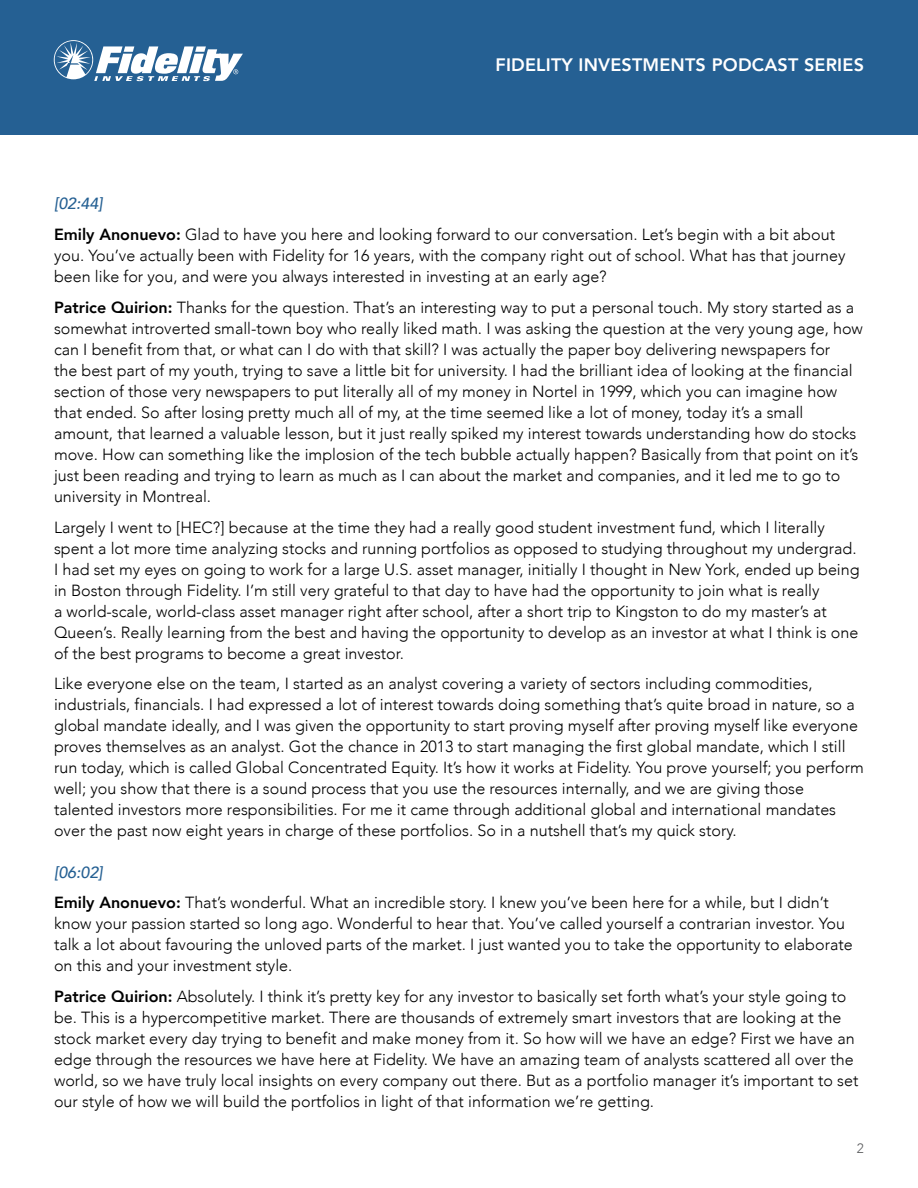
<style>
.page{position:relative;width:918px;height:1188px;background:#fff}
.page>*{position:absolute;margin:0;border:0;box-sizing:border-box;transform-origin:0 0}
.t1{font:800 18px "Avenir";letter-spacing:.01em;color:#fff}
.t2{font:300 16.2px/21px "Avenir";color:#000}
.t3{font:300 13.5px "Avenir";color:#58595b}
.s1{font-weight:500;font-style:italic;color:#256093}
.s2{font-weight:800}
</style>
<div class="page">
<div style="left:0;top:0;width:918px;height:135px;background:#256093"></div>
<svg style="left:54px;top:40px;width:189px;height:41px"></svg>
<p class="t1" style="left:496px;top:50px;width:370px">FIDELITY INVESTMENTS PODCAST SERIES</p>
<p class="t2" style="left:54px;top:189px;width:783px;line-height:30.8px"><span class="s1">[02:44]<br></span><span class="s2">Emily Anonuevo:</span> Glad to have you here and looking forward to our conversation. Let’s begin with a bit about</p>
<p class="t2" style="left:54px;top:245px;width:793px">you. You’ve actually been with Fidelity for 16 years, with the company right out of school. What has that journey been like for you, and were you always interested in investing at an early age?</p>
<p class="t2" style="left:54px;top:297px;width:810px"><span class="s2">Patrice Quirion:</span> Thanks for the question. That’s an interesting way to put a personal touch. My story started as a somewhat introverted small-town boy who really liked math. I was asking the question at the very young age, how can I benefit from that, or what can I do with that skill? I was actually the paper boy delivering newspapers for<br>the best part of my youth, trying to save a little bit for university. I had the brilliant idea of looking at the financial section of those very newspapers to put literally all of my money in Nortel in 1999, which you can imagine how that ended. So after losing pretty much all of my, at the time seemed like a lot of money, today it’s a small amount, that learned a valuable lesson, but it just really spiked my interest towards understanding how do stocks move. How can something like the implosion of the tech bubble actually happen? Basically from that point on it’s just been reading and trying to learn as much as I can about the market and companies, and it led me to go to university in Montreal.</p>
<p class="t2" style="left:54px;top:517px;width:807px">Largely I went to [HEC?] because at the time they had a really good student investment fund, which I literally spent a lot more time analyzing stocks and running portfolios as opposed to studying throughout my undergrad.<br>I had set my eyes on going to work for a large U.S. asset manager, initially I thought in New York, ended up being in Boston through Fidelity. I’m still very grateful to that day to have had the opportunity to join what is really<br>a world-scale, world-class asset manager right after school, after a short trip to Kingston to do my master’s at Queen’s. Really learning from the best and having the opportunity to develop as an investor at what I think is one of the best programs to become a great investor.</p>
<p class="t2" style="left:54px;top:673px;width:811px">Like everyone else on the team, I started as an analyst covering a variety of sectors including commodities, industrials, financials. I had expressed a lot of interest towards doing something that’s quite broad in nature, so a global mandate ideally, and I was given the opportunity to start proving myself after proving myself like everyone proves themselves as an analyst. Got the chance in 2013 to start managing the first global mandate, which I still run today, which is called Global Concentrated Equity. It’s how it works at Fidelity. You prove yourself; you perform well; you show that there is a sound process that you use the resources internally, and we are giving those talented investors more responsibilities. For me it came through additional global and international mandates over the past now eight years in charge of these portfolios. So in a nutshell that’s my quick story.</p>
<p class="t2" style="left:54px;top:857px;width:776px;line-height:30.8px"><span class="s1">[06:02]<br></span><span class="s2">Emily Anonuevo:</span> That’s wonderful. What an incredible story. I knew you’ve been here for a while, but I didn’t</p>
<p class="t2" style="left:54px;top:913px;width:800px">know your passion started so long ago. Wonderful to hear that. You’ve called yourself a contrarian investor. You talk a lot about favouring the unloved parts of the market. I just wanted you to take the opportunity to elaborate on this and your investment style.</p>
<p class="t2" style="left:54px;top:986px;width:806px"><span class="s2">Patrice Quirion:</span> Absolutely. I think it’s pretty key for any investor to basically set forth what’s your style going to be. This is a hypercompetitive market. There are thousands of extremely smart investors that are looking at the stock market every day trying to benefit and make money from it. So how will we have an edge? First we have an edge through the resources we have here at Fidelity. We have an amazing team of analysts scattered all over the world, so we have truly local insights on every company out there. But as a portfolio manager it’s important to set our style of how we will build the portfolios in light of that information we’re getting.</p>
<p class="t3" style="left:857px;top:1140px;width:9px">2</p>
</div>
